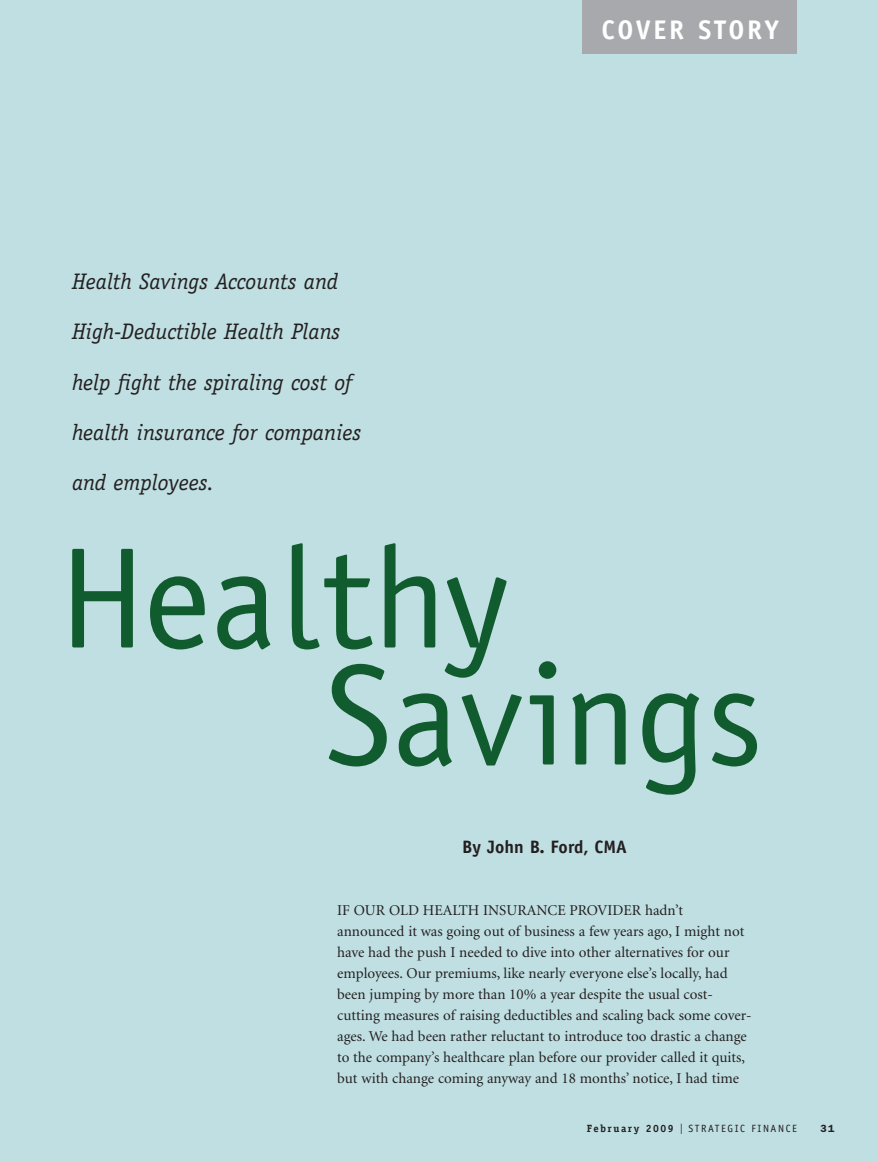
<style>
.page{position:relative;width:878px;height:1161px;background:#c0dfe2}
.page>*{position:absolute;margin:0;border:0;box-sizing:border-box;transform-origin:0 0}
.t1{font:144px/117px "Officina Sans";color:#115c2f}
.t2{font:700 27px "Officina Sans";letter-spacing:.1em;color:#fff}
.t3{font:italic 22.5px "Officina Serif";color:#231f20}
.t4{font:700 18px "Officina Sans";color:#231f20}
.t5{font:15px/21px "Minion";color:#231f20}
.t6{font:10.5px "Officina Sans";letter-spacing:.15em;color:#231f20}
.t7{font:600 10.5px "Franklin Gothic";color:#231f20}
.s1{font-family:"Officina Serif";font-weight:700}
.s2{font-family:"Franklin Gothic";font-size:15px}
</style>
<div class="page">
<div style="left:582px;top:0;width:214px;height:54px;background:#a8a9ad"></div>
<h3 class="t3" style="left:72px;top:268px;width:267px">Health Savings Accounts and</h3>
<h3 class="t3" style="left:72px;top:319px;width:269px">High-Deductible Health Plans</h3>
<h3 class="t3" style="left:72px;top:369px;width:281px">help fight the spiraling cost of</h3>
<h3 class="t3" style="left:72px;top:419px;width:291px">health insurance for companies</h3>
<h3 class="t3" style="left:72px;top:469px;width:143px">and employees.</h3>
<h2 class="t2" style="left:601px;top:20px;width:179px">COVER STORY</h2>
<h1 class="t1" style="left:325px;top:552px;width:439px;text-indent:-267px">Healthy<br>Savings</h1>
<p class="t4" style="left:462px;top:840px;width:166px">By John B. Ford, CMA</p>
<p class="t5" style="left:337px;top:901px;width:416px">IF OUR OLD HEALTH INSURANCE PROVIDER hadn’t announced it was going out of business a few years ago, I might not have had the push I needed to dive into other alternatives for our employees. Our premiums, like nearly everyone else’s locally, had been jumping by more than 10% a year despite the usual cost&shy;cutting measures of raising deductibles and scaling back some cover&shy;ages. We had been rather reluctant to introduce too drastic a change to the company’s healthcare plan before our provider called it quits, but with change coming anyway and 18 months’ notice, I had time</p>
<p class="t6" style="left:587px;top:1125px;width:211px"><span class="s1">February 2009</span> <span class="s2">I</span> STRATEGIC FINANCE</p>
<p class="t7" style="left:820px;top:1125px;width:16px">31</p>
</div>
